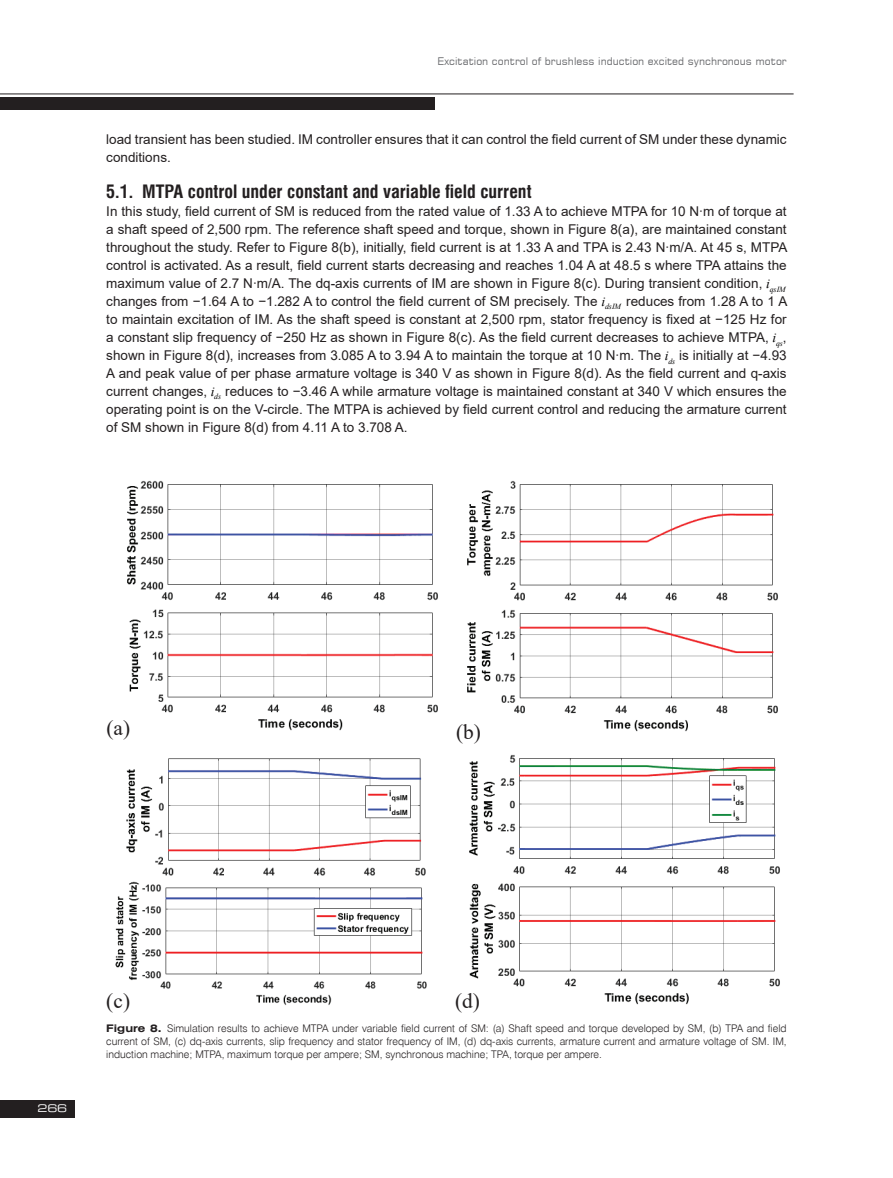
<style>
.page{position:relative;width:893px;height:1178px;background:#fff}
.page>*{position:absolute;margin:0;border:0;box-sizing:border-box;transform-origin:0 0}
.t1{font:21.3px "Times New Roman";color:#231f20}
._1_1__Sub-title{font:700 18px "Swis 721 Cn EU";color:#231f20}
.TEKST{font:13.5px/18px "Arial";color:#231f20;text-align:justify}
.Fig__1__text{font:10.5px/12.6px "Swis 721 Lt EU";color:#231f20;text-align:justify}
.t2{font:10.5px "Square 721 EU";color:#6c6d70}
.t3{font:10.5px "Square 721 Ex EU";color:#fff}
.t4{font:italic 7.8px "Times New Roman";letter-spacing:-.005em;color:#000}
.s1{font-family:"Times New Roman";font-style:italic;color:#000}
.s2{font-family:"Swis 721 Ex EU";font-weight:700}
</style>
<div class="page">
<div style="left:0;top:97px;width:435px;height:12px;background:#231f20"></div>
<div style="left:0;top:1100px;width:75px;height:17px;background:#231f20"></div>
<hr style="left:0;top:94px;width:794px;height:1px;background:#231f20">
<img style="left:469px;top:755px;width:311px;height:250px">
<img style="left:115px;top:758px;width:312px;height:247px">
<img style="left:127px;top:480px;width:311px;height:251px">
<img style="left:467px;top:480px;width:311px;height:252px">
<p class="t2" style="left:437px;top:54px;width:351px">Excitation control of brushless induction excited synchronous motor</p>
<p class="TEKST" style="left:106px;top:130px;width:682px">load transient has been studied. IM controller ensures that it can control the field current of SM under these dynamic conditions.</p>
<p class="_1_1__Sub-title" style="left:106px;top:181px;width:427px">5.1. MTPA control under constant and variable field current</p>
<p class="TEKST" style="left:106px;top:202px;width:683px">In this study, field current of SM is reduced from the rated value of 1.33 A to achieve MTPA for 10 N∙m of torque at a shaft speed of 2,500 rpm. The reference shaft speed and torque, shown in Figure 8(a), are maintained constant throughout the study. Refer to Figure 8(b), initially, field current is at 1.33 A and TPA is 2.43 N∙m/A. At 45 s, MTPA control is activated. As a result, field current starts decreasing and reaches 1.04 A at 48.5 s where TPA attains the maximum value of 2.7 N∙m/A. The dq-axis currents of IM are shown in Figure 8(c). During transient condition, <span class="s1">i</span></p>
<p class="t4" style="left:770px;top:283px;width:17px">qsIM</p>
<p class="TEKST" style="left:106px;top:292px;width:683px;text-indent:520px">reduces from 1.28 A to 1 A to maintain excitation of IM. As the shaft speed is constant at 2,500 rpm, stator frequency is fixed at −125 Hz for a constant slip frequency of −250 Hz as shown in Figure 8(c). As the field current decreases to achieve MTPA,</p>
<p class="TEKST" style="left:106px;top:292px;width:500px">changes from −1.64 A to −1.282 A to control the field current of SM precisely. The <span class="s1">i</span></p>
<p class="t4" style="left:605px;top:301px;width:17px">dsIM</p>
<p class="t4" style="left:772px;top:337px;width:12px">q s<sup>i</sup></p>
<p class="TEKST" style="left:783px;top:328px;width:5px">,</p>
<p class="TEKST" style="left:106px;top:346px;width:556px">shown in Figure 8(d), increases from 3.085 A to 3.94 A to maintain the torque at 10 N∙m. The</p>
<p class="t4" style="left:665px;top:355px;width:12px">d s<sup>i</sup></p>
<p class="TEKST" style="left:106px;top:346px;width:682px;text-indent:573px">is initially at −4.93<br>A and peak value of per phase armature voltage is 340 V as shown in Figure 8(d). As the field current and q-axis current changes,</p>
<p class="TEKST" style="left:106px;top:382px;width:682px;text-indent:119px">reduces to −3.46 A while armature voltage is maintained constant at 340 V which ensures the operating point is on the V-circle. The MTPA is achieved by field current control and reducing the armature current of SM shown in Figure 8(d) from 4.11 A to 3.708 A.</p>
<p class="t4" style="left:211px;top:391px;width:12px">d s<sup>i</sup></p>
<p class="t1" style="left:106px;top:712px;width:25px">(a)</p>
<p class="t1" style="left:456px;top:717px;width:26px">(b)</p>
<p class="t3" style="left:37px;top:1102px;width:31px">266</p>
<p class="t1" style="left:106px;top:986px;width:26px">(c)</p>
<p class="t1" style="left:455px;top:986px;width:26px">(d)</p>
<p class="Fig__1__text" style="left:106px;top:1022px;width:682px"><span class="s2">Figure 8.</span> Simulation results to achieve MTPA under variable field current of SM: (a) Shaft speed and torque developed by SM, (b) TPA and field current of SM, (c) dq-axis currents, slip frequency and stator frequency of IM, (d) dq-axis currents, armature current and armature voltage of SM. IM, induction machine; MTPA, maximum torque per ampere; SM, synchronous machine; TPA, torque per ampere.</p>
</div>
